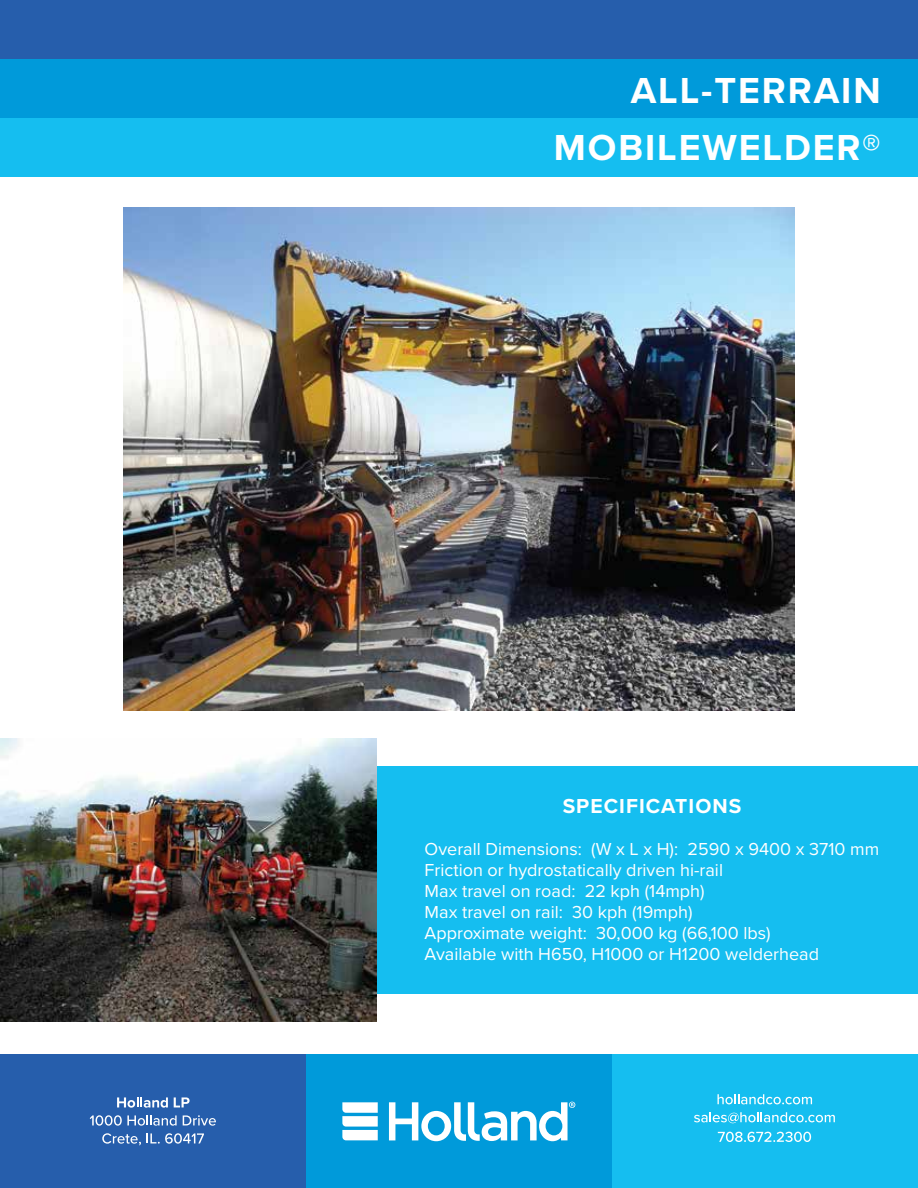
<style>
.page{position:relative;width:918px;height:1188px;background:#fff}
.page>*{position:absolute;margin:0;border:0;box-sizing:border-box;transform-origin:0 0}
.t1{font:700 37.5px/57px "Proxima Nova";letter-spacing:.05em;color:#fff;text-align:right}
.t2{font:700 21px "Proxima Nova";letter-spacing:.05em;color:#fff}
.t3{font:18px/21px "Proxima Nova";color:#fff}
</style>
<div class="page">
<div style="left:0;top:0;width:918px;height:59px;background:#265eac"></div>
<div style="left:0;top:59px;width:918px;height:59px;background:#009ada"></div>
<div style="left:0;top:118px;width:918px;height:59px;background:#15bef0"></div>
<div style="left:611px;top:1055px;width:307px;height:133px;background:#15bef0"></div>
<svg style="left:718px;top:1132px;width:93px;height:10px"></svg>
<svg style="left:717px;top:1094px;width:95px;height:10px"></svg>
<svg style="left:694px;top:1112px;width:141px;height:11px"></svg>
<div style="left:0;top:1055px;width:306px;height:133px;background:#265eac"></div>
<svg style="left:117px;top:1097px;width:51px;height:11px"></svg>
<svg style="left:174px;top:1097px;width:16px;height:10px"></svg>
<svg style="left:90px;top:1115px;width:87px;height:11px"></svg>
<svg style="left:183px;top:1115px;width:33px;height:11px"></svg>
<svg style="left:102px;top:1133px;width:39px;height:12px"></svg>
<svg style="left:147px;top:1133px;width:57px;height:11px"></svg>
<img style="left:123px;top:207px;width:672px;height:504px">
<div style="left:0;top:766px;width:918px;height:228px;background:#15bef0"></div>
<img style="left:0;top:739px;width:377px;height:282px">
<div style="left:306px;top:1055px;width:306px;height:133px;background:#009ada"></div>
<svg style="left:342px;top:1102px;width:36px;height:38px"></svg>
<svg style="left:389px;top:1102px;width:186px;height:39px"></svg>
<h1 class="t1" style="left:554px;top:61px;width:328px">ALL-TERRAIN<br>MOBILEWELDER®</h1>
<p class="t2" style="left:563px;top:791px;width:180px">SPECIFICATIONS</p>
<p class="t3" style="left:425px;top:838px;width:456px">Overall Dimensions: (W x L x H): 2590 x 9400 x 3710 mm Friction or hydrostatically driven hi-rail<br>Max travel on road: 22 kph (14mph)<br>Max travel on rail: 30 kph (19mph)<br>Approximate weight: 30,000 kg (66,100 lbs)<br>Available with H650, H1000 or H1200 welderhead</p>
</div>
